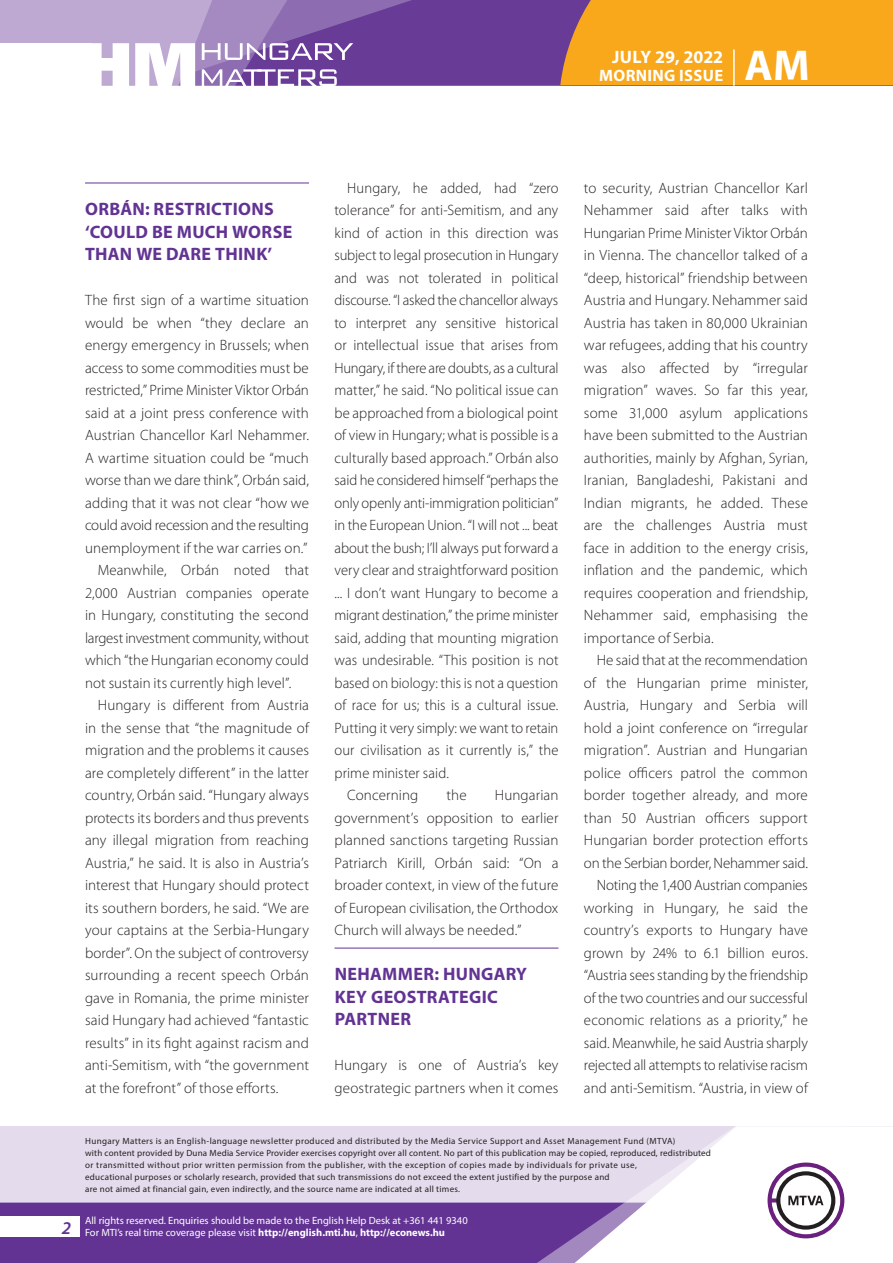
<style>
.page{position:relative;width:893px;height:1263px;background:#fff}
.page>*{position:absolute;margin:0;border:0;box-sizing:border-box;transform-origin:0 0}
.t1{font:700 43.35px "Myriad Pro";color:#fff}
._01_cimsor{font:700 18px/22.5px "Myriad Pro";letter-spacing:.015em;color:#623393}
.t2{font:700 18px "Myriad Pro";color:#fff}
.t3{font:italic 600 18px "Myriad Pro";color:#623393}
.t4{font:700 16.5px "Myriad Pro";letter-spacing:.02em;color:#fff}
._03_kenyer_szöveg-2{font:300 15px/22.5px "Myriad Pro";letter-spacing:.005em;color:#231f20;text-align:justify}
._03_kenyer_szöveg-1{font:300 15px/22.5px "Myriad Pro";letter-spacing:.005em;color:#231f20;text-align:justify}
.t5{font:10.5px/12px "Myriad Pro";color:#fff}
.t6{font:9px/12px "Myriad Pro";letter-spacing:.03em;color:#231f20}
.s1{font-weight:700}
</style>
<div class="page">
<div style="left:0;top:1126px;width:893px;height:137px;background:#e4dcec"></div>
<div style="left:0;top:1202px;width:506px;height:61px;background:#623393"></div>
<svg style="left:506px;top:1202px;width:69px;height:61px;background:#6b3e99"></svg>
<svg style="left:575px;top:1126px;width:318px;height:137px"></svg>
<div style="left:0;top:1216px;width:79px;height:20px;background:#fff"></div>
<div style="left:0;top:0;width:893px;height:85px;background:#683b97"></div>
<div style="left:560px;top:0;width:333px;height:85px;background:#f9a71b"></div>
<hr style="left:733px;top:49px;width:2px;height:37px;background:#fff">
<svg style="left:0;top:0;width:479px;height:86px"></svg>
<hr style="left:85px;top:183px;width:224px;height:1px;background:#623393">
<hr style="left:334px;top:948px;width:224px;height:1px;background:#623393">
<p class="t2" style="left:612px;top:45px;width:113px">JULY 29, 2022</p>
<p class="t4" style="left:599px;top:65px;width:125px">MORNING ISSUE</p>
<h1 class="t1" style="left:745px;top:37px;width:67px">AM</h1>
<p class="_01_cimsor" style="left:85px;top:197px;width:209px">ORBÁN: RESTRICTIONS ‘COULD BE MUCH WORSE<br>THAN WE DARE THINK’</p>
<p class="_03_kenyer_szöveg-1" style="left:85px;top:289px;width:225px">The first sign of a wartime situation would be when “they declare an energy emergency in Brussels; when access to some commodities must be restricted,” Prime Minister Viktor Orbán said at a joint press conference with Austrian Chancellor Karl Nehammer.<br>A wartime situation could be “much worse than we dare think”, Orbán said, adding that it was not clear “how we could avoid recession and the resulting unemployment if the war carries on.”</p>
<p class="_03_kenyer_szöveg-2" style="left:85px;top:559px;width:225px;text-indent:13px">Meanwhile, Orbán noted that 2,000 Austrian companies operate in Hungary, constituting the second largest investment community, without which “the Hungarian economy could not sustain its currently high level”.</p>
<p class="_03_kenyer_szöveg-2" style="left:85px;top:694px;width:225px;text-indent:13px">Hungary is different from Austria in the sense that “the magnitude of migration and the problems it causes are completely different” in the latter country, Orbán said. “Hungary always protects its borders and thus prevents any illegal migration from reaching Austria,” he said. It is also in Austria’s interest that Hungary should protect its southern borders, he said. “We are your captains at the Serbia-Hungary border”. On the subject of controversy surrounding a recent speech Orbán gave in Romania, the prime minister said Hungary had achieved “fantastic results” in its fight against racism and anti-Semitism, with “the government at the forefront” of those efforts.</p>
<p class="_03_kenyer_szöveg-2" style="left:334px;top:176px;width:225px;text-indent:13px">Hungary, he added, had “zero tolerance” for anti-Semitism, and any kind of action in this direction was subject to legal prosecution in Hungary and was not tolerated in political discourse. “I asked the chancellor always to interpret any sensitive historical or intellectual issue that arises from Hungary, if there are doubts, as a cultural matter,” he said. “No political issue can be approached from a biological point of view in Hungary; what is possible is a culturally based approach.” Orbán also said he considered himself “perhaps the only openly anti-immigration politician” in the European Union. “I will not ... beat about the bush; I’ll always put forward a very clear and straightforward position ... I don’t want Hungary to become a migrant destination,” the prime minister said, adding that mounting migration was undesirable. “This position is not based on biology: this is not a question of race for us; this is a cultural issue.<br>Putting it very simply: we want to retain our civilisation as it currently is,” the prime minister said.</p>
<p class="_03_kenyer_szöveg-2" style="left:347px;top:784px;width:73px">Concerning</p>
<p class="_03_kenyer_szöveg-2" style="left:446px;top:784px;width:22px">the</p>
<p class="_03_kenyer_szöveg-2" style="left:334px;top:784px;width:225px;text-indent:160px">Hungarian government’s opposition to earlier planned sanctions targeting Russian Patriarch Kirill, Orbán said: “On a broader context, in view of the future of European civilisation, the Orthodox Church will always be needed.”</p>
<p class="_01_cimsor" style="left:335px;top:962px;width:194px">NEHAMMER: HUNGARY<br>KEY GEOSTRATEGIC<br>PARTNER</p>
<p class="_03_kenyer_szöveg-1" style="left:334px;top:1054px;width:225px">Hungary is one of Austria’s key geostrategic partners when it comes</p>
<p class="_03_kenyer_szöveg-1" style="left:584px;top:176px;width:225px">to security, Austrian Chancellor Karl Nehammer said after talks with Hungarian Prime Minister Viktor Orbán in Vienna. The chancellor talked of a “deep, historical” friendship between Austria and Hungary. Nehammer said Austria has taken in 80,000 Ukrainian war refugees, adding that his country was also affected by “irregular migration” waves. So far this year, some 31,000 asylum applications have been submitted to the Austrian authorities, mainly by Afghan, Syrian, Iranian, Bangladeshi, Pakistani and Indian migrants, he added. These are the challenges Austria must face in addition to the energy crisis, inflation and the pandemic, which requires cooperation and friendship, Nehammer said, emphasising the importance of Serbia.</p>
<p class="_03_kenyer_szöveg-2" style="left:584px;top:649px;width:225px;text-indent:13px">He said that at the recommendation of the Hungarian prime minister, Austria, Hungary and Serbia will hold a joint conference on “irregular migration”. Austrian and Hungarian police officers patrol the common border together already, and more than 50 Austrian officers support Hungarian border protection efforts on the Serbian border, Nehammer said.</p>
<p class="_03_kenyer_szöveg-2" style="left:584px;top:874px;width:225px;text-indent:13px">Noting the 1,400 Austrian companies working in Hungary, he said the country’s exports to Hungary have grown by 24% to 6.1 billion euros. “Austria sees standing by the friendship of the two countries and our successful economic relations as a priority,” he said. Meanwhile, he said Austria sharply rejected all attempts to relativise racism and anti-Semitism. “Austria, in view of</p>
<p class="t3" style="left:62px;top:1217px;width:11px">2</p>
<p class="t6" style="left:85px;top:1134px;width:627px">Hungary Matters is an English-language newsletter produced and distributed by the Media Service Support and Asset Management Fund (MTVA)<br>with content provided by Duna Media Service Provider exercises copyright over all content. No part of this publication may be copied, reproduced, redistributed or transmitted without prior written permission from the publisher, with the exception of copies made by individuals for private use,<br>educational purposes or scholarly research, provided that such transmissions do not exceed the extent justified by the purpose and<br>are not aimed at financial gain, even indirectly, and the source name are indicated at all times.</p>
<p class="t5" style="left:85px;top:1214px;width:384px">All rights reserved. Enquiries should be made to the English Help Desk at +361 441 9340<br>For MTI’s real time coverage please visit <span class="s1">http://english.mti.hu</span>, <span class="s1">http://econews.hu</span></p>
</div>
